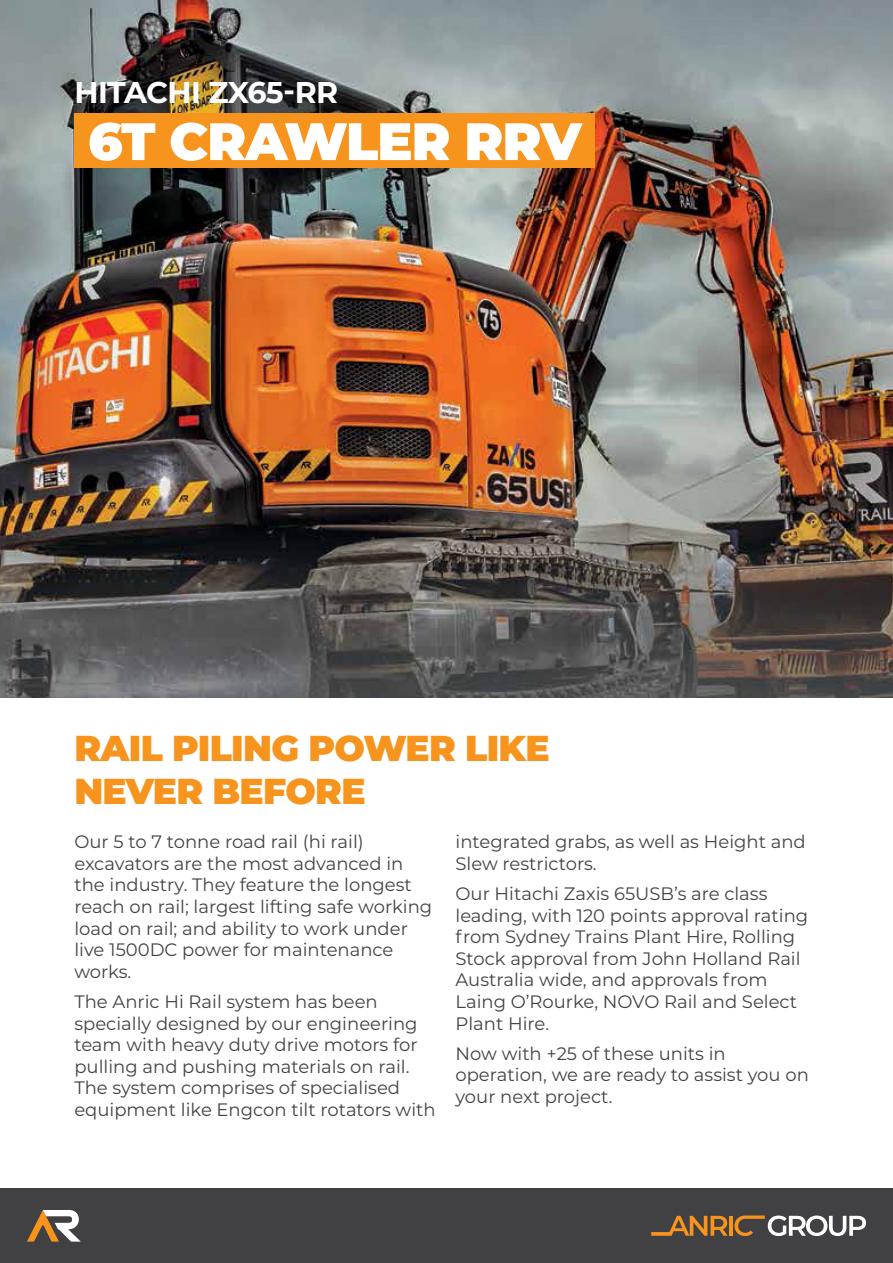
<style>
.page{position:relative;width:893px;height:1263px;background:#fff}
.page>*{position:absolute;margin:0;border:0;box-sizing:border-box;transform-origin:0 0}
.t1{font:900 52.5px "Montserrat";letter-spacing:-.02em;color:#fff}
.t2{font:900 36px/43.2px "Montserrat";letter-spacing:-.02em;color:#f7941e}
.t3{font:700 30px "Montserrat";letter-spacing:-.02em;color:#fff}
.t4{font:18px/21.6px "Montserrat";color:#434344}
</style>
<div class="page">
<div style="left:0;top:1188px;width:893px;height:75px;background:#414042"></div>
<svg style="left:27px;top:1210px;width:53px;height:31px"></svg>
<hr style="left:729px;top:1216px;width:4px;height:20px;background:#f7941e">
<svg style="left:651px;top:1216px;width:77px;height:20px"></svg>
<svg style="left:734px;top:1215px;width:132px;height:21px"></svg>
<img style="left:0;top:0;width:893px;height:697px">
<div style="left:74px;top:113px;width:521px;height:55px;background:#f7941e"></div>
<h3 class="t3" style="left:74px;top:71px;width:265px">HITACHI ZX65-RR</h3>
<h1 class="t1" style="left:88px;top:102px;width:495px">6T CRAWLER RRV</h1>
<h2 class="t2" style="left:74px;top:724px;width:477px">RAIL PILING POWER LIKE<br>NEVER BEFORE</h2>
<p class="t4" style="left:74px;top:830px;width:359px">Our 5 to 7 tonne road rail (hi rail) excavators are the most advanced in the industry. They feature the longest reach on rail; largest lifting safe working load on rail; and ability to work under live 1500DC power for maintenance works.</p>
<p class="t4" style="left:74px;top:990px;width:363px">The Anric Hi Rail system has been specially designed by our engineering team with heavy duty drive motors for pulling and pushing materials on rail.<br>The system comprises of specialised equipment like Engcon tilt rotators with</p>
<p class="t4" style="left:455px;top:830px;width:352px">integrated grabs, as well as Height and<br>Slew restrictors.</p>
<p class="t4" style="left:455px;top:882px;width:354px">Our Hitachi Zaxis 65USB’s are class leading, with 120 points approval rating from Sydney Trains Plant Hire, Rolling Stock approval from John Holland Rail Australia wide, and approvals from Laing O’Rourke, NOVO Rail and Select Plant Hire.</p>
<p class="t4" style="left:455px;top:1042px;width:355px">Now with +25 of these units in operation, we are ready to assist you on your next project.</p>
</div>
